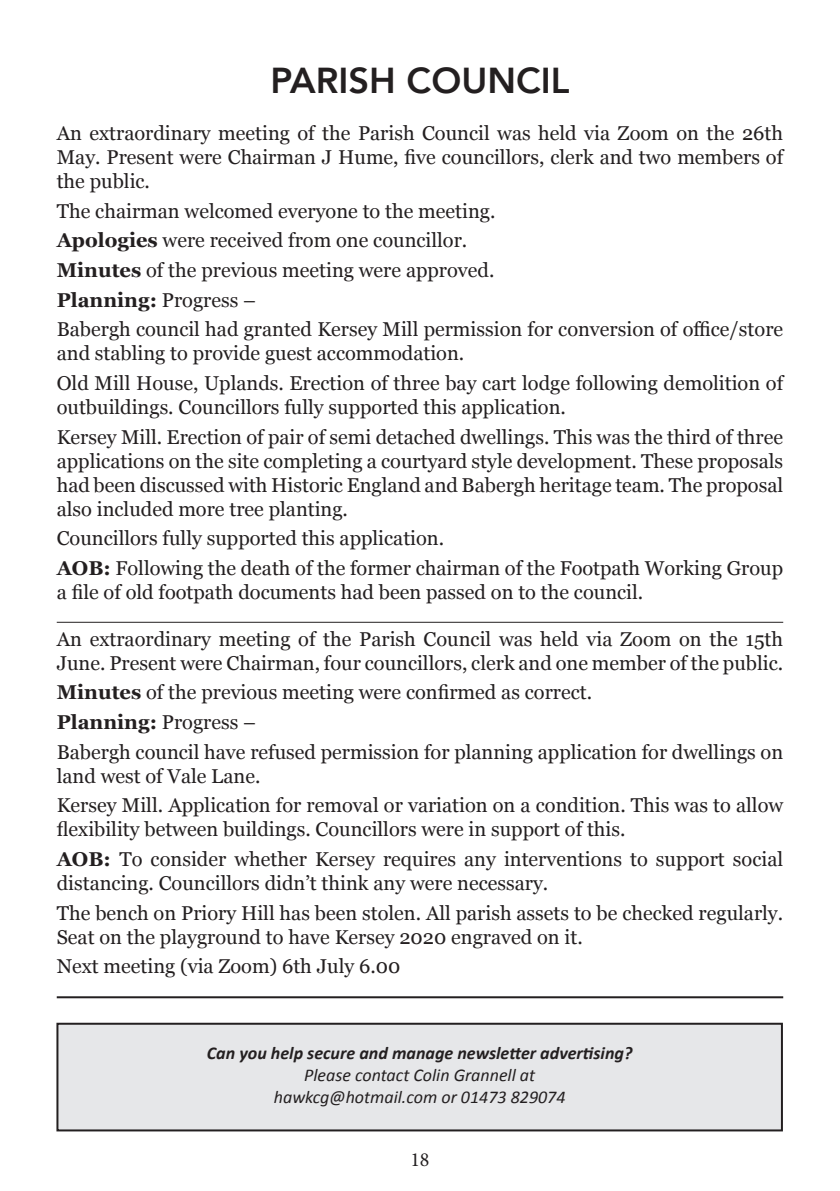
<style>
.page{position:relative;width:840px;height:1191px;background:#fff}
.page>*{position:absolute;margin:0;border:0;box-sizing:border-box;transform-origin:0 0}
.t1{font:800 36px "Avenir";color:#231f20}
.t2{font:20px/29.6px "Georgia";color:#231f20}
.t3{font:20px "Minion Pro";color:#231f20}
.t4{font:italic 18px/21.6px "Calibri";color:#231f20;text-align:center}
.t5{font:italic 700 18px "Calibri";color:#231f20}
.s1{font-weight:700}
</style>
<div class="page">
<hr style="left:57px;top:622px;width:725px;height:1px;background:#231f20">
<hr style="left:57px;top:996px;width:725px;height:2px;background:#231f20">
<div style="left:57px;top:1023px;width:724px;height:107px;background:#e6e7e9"></div>
<div style="left:56px;top:1022px;width:726px;height:109px;border:2px solid #231f20"></div>
<h1 class="t1" style="left:270px;top:52px;width:300px">PARISH COUNCIL</h1>
<p class="t2" style="left:57px;top:120px;width:727px;line-height:24px;text-align:justify">An extraordinary meeting of the Parish Council was held via Zoom on the 26th May. Present were Chairman J Hume, five councillors, clerk and two members of the public.</p>
<p class="t2" style="left:57px;top:195px;width:727px">The chairman welcomed everyone to the meeting.<br><span class="s1">Apologies</span> were received from one councillor.<br><span class="s1">Minutes</span> of the previous meeting were approved.<br><span class="s1">Planning:</span> Progress –<br>Babergh council had granted Kersey Mill permission for conversion of office/store</p>
<p class="t2" style="left:57px;top:338px;width:727px">and stabling to provide guest accommodation.<br>Old Mill House, Uplands. Erection of three bay cart lodge following demolition of</p>
<p class="t2" style="left:57px;top:391px;width:727px">outbuildings. Councillors fully supported this application.<br>Kersey Mill. Erection of pair of semi detached dwellings. This was the third of three</p>
<p class="t2" style="left:57px;top:448px;width:727px;line-height:24px;text-align:justify">applications on the site completing a courtyard style development. These proposals had been discussed with Historic England and Babergh heritage team. The proposal also included more tree planting.</p>
<p class="t2" style="left:57px;top:523px;width:727px">Councillors fully supported this application.<br><span class="s1">AOB:</span> Following the death of the former chairman of the Footpath Working Group</p>
<p class="t2" style="left:57px;top:576px;width:587px">a file of old footpath documents had been passed on to the council.</p>
<p class="t2" style="left:57px;top:626px;width:727px;line-height:24px">An extraordinary meeting of the Parish Council was held via Zoom on the 15th<br>June. Present were Chairman, four councillors, clerk and one member of the public.</p>
<p class="t2" style="left:57px;top:677px;width:727px"><span class="s1">Minutes</span> of the previous meeting were confirmed as correct.<br><span class="s1">Planning:</span> Progress –<br>Babergh council have refused permission for planning application for dwellings on</p>
<p class="t2" style="left:57px;top:760px;width:727px">land west of Vale Lane.<br>Kersey Mill. Application for removal or variation on a condition. This was to allow</p>
<p class="t2" style="left:57px;top:814px;width:727px">flexibility between buildings. Councillors were in support of this.<br><span class="s1">AOB:</span> To consider whether Kersey requires any interventions to support social</p>
<p class="t2" style="left:57px;top:867px;width:727px">distancing. Councillors didn’t think any were necessary.<br>The bench on Priory Hill has been stolen. All parish assets to be checked regularly.</p>
<p class="t2" style="left:57px;top:921px;width:527px">Seat on the playground to have Kersey 2020 engraved on it.<br>Next meeting (via Zoom) 6th July 6.00</p>
<p class="t5" style="left:207px;top:1042px;width:426px">Can you help secure and manage newsletter advertising?</p>
<p class="t4" style="left:274px;top:1063px;width:293px">Please contact Colin Grannell at hawkcg@hotmail.com or 01473 829074</p>
<p class="t3" style="left:410px;top:1146px;width:21px">18</p>
</div>
